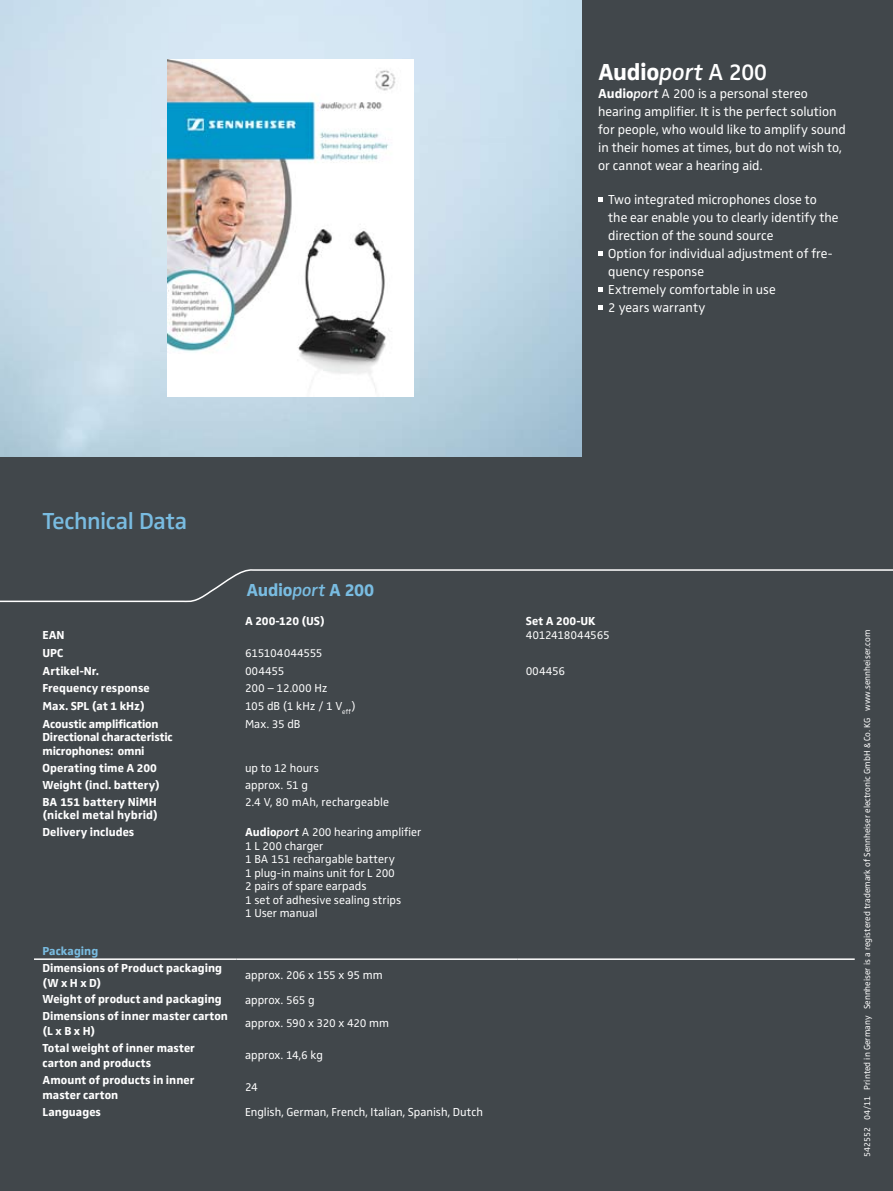
<style>
.page{position:relative;width:893px;height:1191px;background:#41474b}
.page>*{position:absolute;margin:0;border:0;box-sizing:border-box;transform-origin:0 0}
.t1{font:700 24px "Sennheiser";letter-spacing:-.02em;color:#fff}
.t2{font:600 24px "Sennheiser";letter-spacing:-.015em;color:#79bce1}
.t3{font:700 18px "Sennheiser";letter-spacing:-.02em;color:#79bce1}
.t4{font:13.5px/18px "Sennheiser";color:#fff}
.t5{font:700 12px/15px "Sennheiser";color:#fff}
.t6{font:12px/13.5px "Sennheiser";color:#fff}
.t7{font:12px "Sennheiser";letter-spacing:-.03em;color:#fff}
.t8{font:12px "Sennheiser";letter-spacing:-.035em;color:#fff}
.t9{font:700 12px "Sennheiser";color:#79bce1}
.t10{font:9px "Sennheiser";color:#fff}
.s1{font-weight:600;font-style:italic}
.s2{font-weight:600}
.s3{font-weight:700}
</style>
<div class="page">
<img style="left:0;top:0;width:581px;height:456px">
<svg style="left:0;top:569px;width:893px;height:34px"></svg>
<hr style="left:239px;top:578px;width:3px;height:243px;background:#41474b">
<img style="left:168px;top:60px;width:245px;height:336px">
<svg style="left:598px;top:197px;width:4px;height:5px"></svg>
<svg style="left:598px;top:251px;width:4px;height:5px"></svg>
<svg style="left:598px;top:287px;width:4px;height:5px"></svg>
<svg style="left:598px;top:305px;width:4px;height:5px"></svg>
<hr style="left:34px;top:958px;width:203px;height:2px;background:#fff">
<hr style="left:237px;top:958px;width:280px;height:2px;background:#fff">
<hr style="left:517px;top:958px;width:338px;height:2px;background:#fff">
<h1 class="t1" style="left:598px;top:58px;width:171px">Audio<span class="s1">port</span> <span class="s2">A 200</span></h1>
<p class="t4" style="left:598px;top:84px;width:249px"><span class="s3">Audio</span><span class="s1">port</span> A 200 is a personal stereo hearing amplifier. It is the perfect solution for people, who would like to amplify sound in their homes at times, but do not wish to, or cannot wear a hearing aid.</p>
<p class="t4" style="left:608px;top:190px;width:232px">Two integrated microphones close to the ear enable you to clearly identify the direction of the sound source<br>Option for individual adjustment of fre&shy;quency response<br>Extremely comfortable in use<br>2 years warranty</p>
<h1 class="t2" style="left:42px;top:507px;width:146px">Technical Data</h1>
<p class="t5" style="left:43px;top:627px;width:24px">EAN</p>
<h2 class="t3" style="left:247px;top:579px;width:129px">Audio<span class="s1">port</span> A 200</h2>
<p class="t5" style="left:245px;top:613px;width:81px">A 200-120 (US)</p>
<p class="t5" style="left:526px;top:614px;width:71px">Set A 200-UK</p>
<p class="t7" style="left:526px;top:628px;width:86px">4012418044565</p>
<p class="t5" style="left:43px;top:645px;width:22px">UPC</p>
<p class="t8" style="left:245px;top:646px;width:79px">615104044555</p>
<p class="t5" style="left:43px;top:663px;width:58px">Artikel-Nr.</p>
<p class="t6" style="left:245px;top:664px;width:41px">004455</p>
<p class="t6" style="left:526px;top:664px;width:41px">004456</p>
<p class="t5" style="left:43px;top:680px;width:109px">Frequency response</p>
<p class="t6" style="left:245px;top:681px;width:84px">200 – 12.000 Hz</p>
<p class="t5" style="left:43px;top:698px;width:104px">Max. SPL (at 1 kHz)</p>
<p class="t6" style="left:245px;top:699px;width:112px">105 dB (1 kHz / 1 V<sub>eff</sub>)</p>
<p class="t5" style="left:43px;top:717px;width:132px;line-height:13.5px">Acoustic amplification<br>Directional characteristic microphones: omni</p>
<p class="t6" style="left:245px;top:717px;width:57px">Max. 35 dB</p>
<p class="t5" style="left:43px;top:760px;width:116px">Operating time A 200</p>
<p class="t6" style="left:245px;top:761px;width:75px">up to 12 hours</p>
<p class="t5" style="left:43px;top:777px;width:119px">Weight (incl. battery)</p>
<p class="t6" style="left:245px;top:778px;width:65px">approx. 51 g</p>
<p class="t5" style="left:43px;top:795px;width:117px;line-height:13.5px">BA 151 battery NiMH (nickel metal hybrid)</p>
<p class="t6" style="left:245px;top:795px;width:146px">2.4 V, 80 mAh, rechargeable</p>
<p class="t5" style="left:43px;top:824px;width:93px">Delivery includes</p>
<p class="t6" style="left:245px;top:825px;width:178px"><span class="s3">Audio</span><span class="s1">port</span> A 200 hearing amplifier<br>1 L 200 charger<br>1 BA 151 rechargable battery<br>1 plug-in mains unit for L 200<br>2 pairs of spare earpads<br>1 set of adhesive sealing strips<br>1 User manual</p>
<p class="t9" style="left:43px;top:944px;width:57px">Packaging</p>
<p class="t5" style="left:43px;top:960px;width:181px">Dimensions of Product packaging (W x H x D)</p>
<p class="t6" style="left:245px;top:967px;width:139px">approx. 206 x 155 x 95 mm</p>
<p class="t5" style="left:43px;top:992px;width:181px">Weight of product and packaging</p>
<p class="t6" style="left:245px;top:992px;width:71px">approx. 565 g</p>
<p class="t5" style="left:43px;top:1008px;width:187px">Dimensions of inner master carton (L x B x H)</p>
<p class="t6" style="left:245px;top:1016px;width:146px">approx. 590 x 320 x 420 mm</p>
<p class="t5" style="left:43px;top:1040px;width:154px">Total weight of inner master carton and products</p>
<p class="t6" style="left:245px;top:1048px;width:79px">approx. 14,6 kg</p>
<p class="t5" style="left:43px;top:1072px;width:153px">Amount of products in inner master carton</p>
<p class="t6" style="left:245px;top:1080px;width:14px">24</p>
<p class="t5" style="left:43px;top:1104px;width:60px">Languages</p>
<p class="t6" style="left:245px;top:1104px;width:239px">English, German, French, Italian, Spanish, Dutch</p>
<p class="t10" style="left:862px;top:1157px;width:528px;rotate:-90deg">542552 04/11 Printed in Germany Sennheiser is a registered trademark of Sennheiser electronic GmbH &amp; Co. KG www.sennheiser.com</p>
</div>
